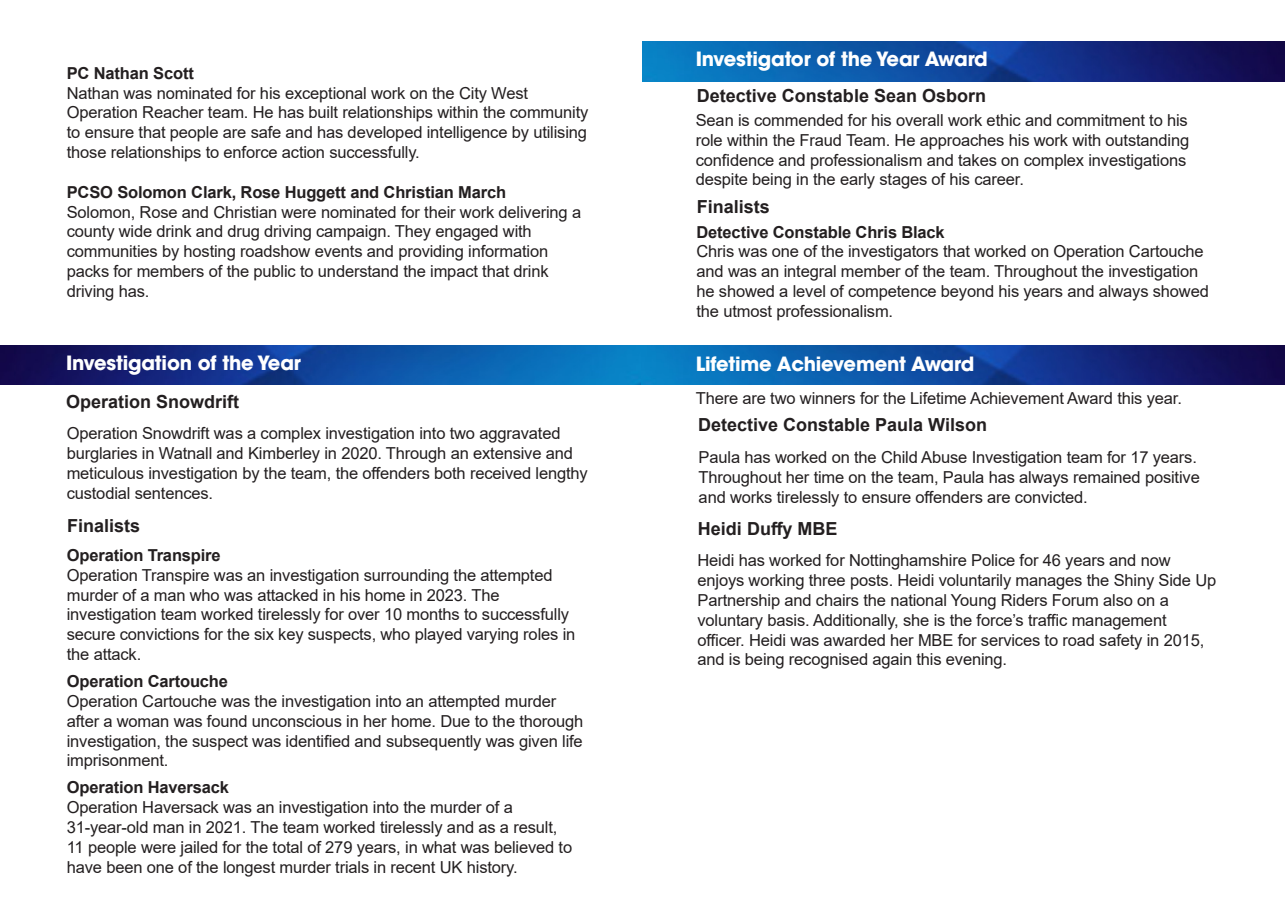
<style>
.page{position:relative;width:1285px;height:919px;background:#fff}
.page>*{position:absolute;margin:0;border:0;box-sizing:border-box;transform-origin:0 0}
.t1{font:700 19.5px "ITC Avant Garde Std";letter-spacing:-.01em;color:#fff}
.t2{font:700 18px "Arial";color:#231f20}
.t3{font:16.5px/19.8px "Arial";letter-spacing:-.01em;color:#231f20}
.t4{font:700 16.5px "Arial";letter-spacing:-.01em;color:#231f20}
</style>
<div class="page">
<img style="left:0;top:345px;width:1283px;height:39px">
<img style="left:642px;top:42px;width:642px;height:39px">
<p class="t4" style="left:67px;top:61px;width:128px">PC Nathan Scott</p>
<p class="t3" style="left:67px;top:83px;width:462px">Nathan was nominated for his exceptional work on the City West</p>
<p class="t3" style="left:67px;top:103px;width:523px;text-align:justify">Operation Reacher team. He has built relationships within the community to ensure that people are safe and has developed intelligence by utilising those relationships to enforce action successfully.</p>
<p class="t4" style="left:67px;top:180px;width:440px">PCSO Solomon Clark, Rose Huggett and Christian March</p>
<p class="t3" style="left:67px;top:202px;width:516px">Solomon, Rose and Christian were nominated for their work delivering a county wide drink and drug driving campaign. They engaged with</p>
<p class="t3" style="left:67px;top:241px;width:483px;text-align:justify">communities by hosting roadshow events and providing information packs for members of the public to understand the impact that drink driving has.</p>
<p class="t1" style="left:66px;top:349px;width:236px">Investigation of the Year</p>
<p class="t2" style="left:66px;top:388px;width:175px">Operation Snowdrift</p>
<p class="t3" style="left:67px;top:423px;width:522px">Operation Snowdrift was a complex investigation into two aggravated burglaries in Watnall and Kimberley in 2020. Through an extensive and meticulous investigation by the team, the offenders both received lengthy custodial sentences.</p>
<p class="t2" style="left:67px;top:513px;width:75px">Finalists</p>
<p class="t4" style="left:67px;top:543px;width:155px">Operation Transpire</p>
<p class="t3" style="left:67px;top:565px;width:487px">Operation Transpire was an investigation surrounding the attempted murder of a man who was attacked in his home in 2023. The</p>
<p class="t3" style="left:67px;top:604px;width:510px">investigation team worked tirelessly for over 10 months to successfully secure convictions for the six key suspects, who played varying roles in the attack.</p>
<p class="t4" style="left:67px;top:669px;width:163px">Operation Cartouche</p>
<p class="t3" style="left:67px;top:691px;width:518px">Operation Cartouche was the investigation into an attempted murder after a woman was found unconscious in her home. Due to the thorough investigation, the suspect was identified and subsequently was given life imprisonment.</p>
<p class="t4" style="left:67px;top:775px;width:164px">Operation Haversack</p>
<p class="t3" style="left:67px;top:797px;width:447px">Operation Haversack was an investigation into the murder of a</p>
<p class="t3" style="left:67px;top:817px;width:507px">31-year-old man in 2021. The team worked tirelessly and as a result,<br>11 people were jailed for the total of 279 years, in what was believed to have been one of the longest murder trials in recent UK history.</p>
<p class="t1" style="left:695px;top:46px;width:293px">Investigator of the Year Award</p>
<p class="t2" style="left:696px;top:83px;width:291px">Detective Constable Sean Osborn</p>
<p class="t3" style="left:695px;top:110px;width:495px">Sean is commended for his overall work ethic and commitment to his role within the Fraud Team. He approaches his work with outstanding confidence and professionalism and takes on complex investigations despite being in the early stages of his career.</p>
<p class="t2" style="left:696px;top:194px;width:75px">Finalists</p>
<p class="t4" style="left:696px;top:220px;width:250px">Detective Constable Chris Black</p>
<p class="t3" style="left:696px;top:241px;width:514px">Chris was one of the investigators that worked on Operation Cartouche and was an integral member of the team. Throughout the investigation he showed a level of competence beyond his years and always showed the utmost professionalism.</p>
<p class="t1" style="left:695px;top:351px;width:280px">Lifetime Achievement Award</p>
<p class="t3" style="left:695px;top:388px;width:487px">There are two winners for the Lifetime Achievement Award this year.</p>
<p class="t2" style="left:698px;top:412px;width:290px">Detective Constable Paula Wilson</p>
<p class="t3" style="left:698px;top:447px;width:502px">Paula has worked on the Child Abuse Investigation team for 17 years.<br>Throughout her time on the team, Paula has always remained positive and works tirelessly to ensure offenders are convicted.</p>
<p class="t2" style="left:697px;top:515px;width:141px">Heidi Duffy MBE</p>
<p class="t3" style="left:697px;top:550px;width:474px">Heidi has worked for Nottinghamshire Police for 46 years and now</p>
<p class="t3" style="left:697px;top:570px;width:520px">enjoys working three posts. Heidi voluntarily manages the Shiny Side Up<br>Partnership and chairs the national Young Riders Forum also on a</p>
<p class="t3" style="left:697px;top:610px;width:470px">voluntary basis. Additionally, she is the force’s traffic management</p>
<p class="t3" style="left:697px;top:629px;width:508px">officer. Heidi was awarded her MBE for services to road safety in 2015, and is being recognised again this evening.</p>
</div>
